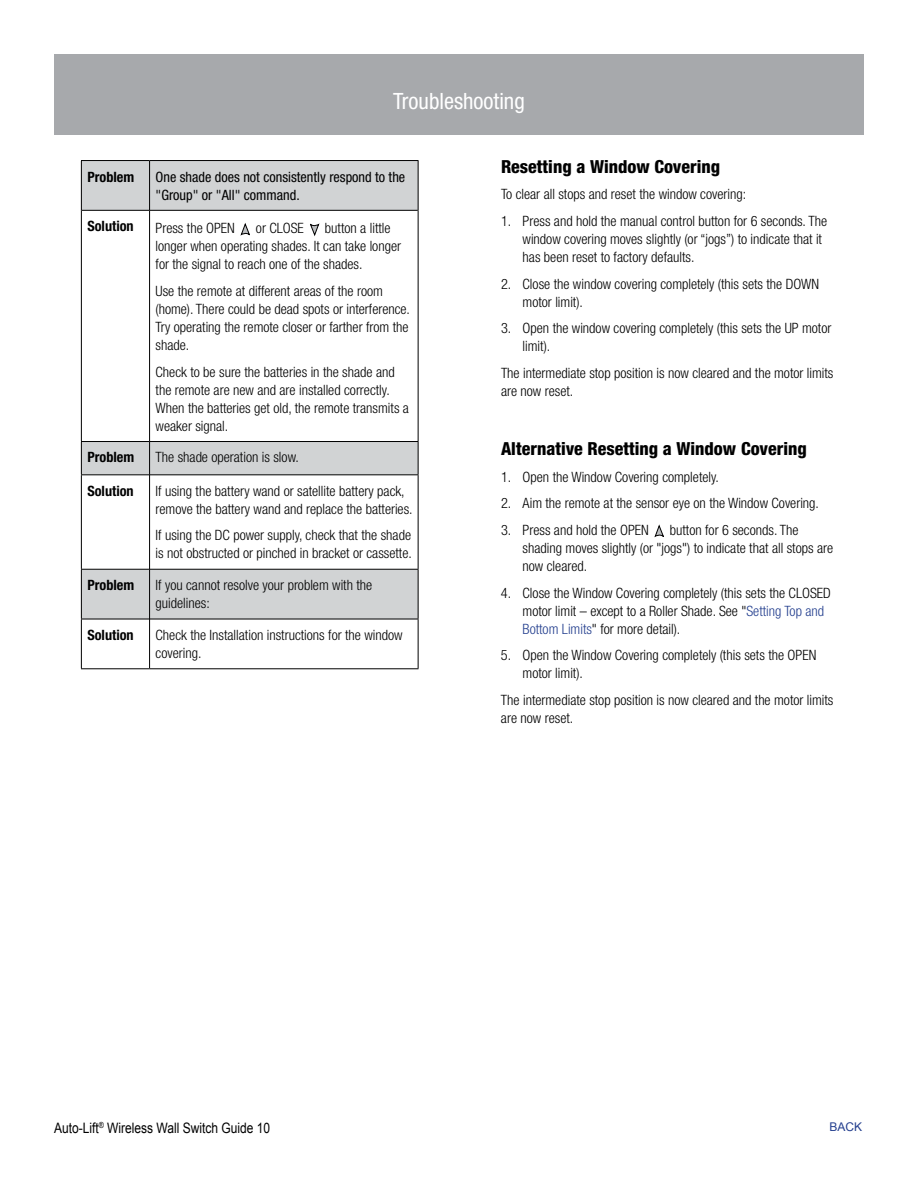
<style>
.page{position:relative;width:918px;height:1188px;background:#fff}
.page>*{position:absolute;margin:0;border:0;box-sizing:border-box;transform-origin:0 0}
.t1{font:condensed 22.5px "Helvetica Neue LT Std";color:#fff}
.t2{font:800 condensed 18px "Helvetica Neue LT Std";color:#000}
.t3{font:14.4px "Arial";color:#000;scale:.83 1}
.t4{font:300 condensed 14.25px/18px "Helvetica Neue LT Std";color:#000}
.t5{font:condensed 14.25px/18px "Helvetica Neue LT Std";color:#000}
.t6{font:700 condensed 14.25px "Helvetica Neue LT Std";color:#000}
.t7{font:12px "Arial";color:#25408f}
.s1{color:#25408f}
</style>
<div class="page">
<div style="left:54px;top:54px;width:810px;height:81px;background:#a7a9ac"></div>
<svg style="left:82px;top:161px;width:336px;height:313px"></svg>
<svg style="left:82px;top:475px;width:336px;height:193px"></svg>
<hr style="left:81px;top:161px;width:1px;height:49px;background:#000">
<hr style="left:418px;top:161px;width:1px;height:49px;background:#000">
<hr style="left:81px;top:210px;width:1px;height:231px;background:#000">
<hr style="left:418px;top:210px;width:1px;height:231px;background:#000">
<hr style="left:81px;top:441px;width:68px;height:1px;background:#000">
<hr style="left:81px;top:442px;width:1px;height:32px;background:#000">
<hr style="left:150px;top:441px;width:268px;height:1px;background:#000">
<hr style="left:418px;top:442px;width:1px;height:32px;background:#000">
<hr style="left:81px;top:474px;width:68px;height:1px;background:#000">
<hr style="left:81px;top:475px;width:1px;height:94px;background:#000">
<hr style="left:150px;top:474px;width:268px;height:1px;background:#000">
<hr style="left:418px;top:475px;width:1px;height:94px;background:#000">
<hr style="left:81px;top:569px;width:68px;height:1px;background:#000">
<hr style="left:81px;top:570px;width:1px;height:49px;background:#000">
<hr style="left:150px;top:569px;width:268px;height:1px;background:#000">
<hr style="left:418px;top:570px;width:1px;height:49px;background:#000">
<hr style="left:81px;top:619px;width:68px;height:1px;background:#000">
<hr style="left:81px;top:619px;width:1px;height:49px;background:#000">
<hr style="left:150px;top:619px;width:268px;height:1px;background:#000">
<hr style="left:418px;top:619px;width:1px;height:49px;background:#000">
<hr style="left:81px;top:668px;width:69px;height:1px;background:#000">
<hr style="left:150px;top:668px;width:268px;height:1px;background:#000">
<hr style="left:149px;top:161px;width:1px;height:49px;background:#000">
<hr style="left:149px;top:211px;width:1px;height:231px;background:#000">
<hr style="left:149px;top:442px;width:1px;height:33px;background:#000">
<hr style="left:149px;top:475px;width:1px;height:94px;background:#000">
<hr style="left:149px;top:569px;width:1px;height:50px;background:#000">
<hr style="left:149px;top:619px;width:1px;height:49px;background:#000">
<hr style="left:82px;top:210px;width:68px;height:1px;background:#000">
<hr style="left:150px;top:210px;width:268px;height:1px;background:#000">
<hr style="left:81px;top:160px;width:69px;height:1px;background:#000">
<hr style="left:150px;top:160px;width:268px;height:1px;background:#000">
<svg style="left:241px;top:222px;width:10px;height:16px"></svg>
<svg style="left:309px;top:223px;width:10px;height:14px"></svg>
<svg style="left:655px;top:524px;width:9px;height:13px"></svg>
<h1 class="t1" style="left:393px;top:88px;width:133px">Troubleshooting</h1>
<p class="t6" style="left:87px;top:168px;width:48px">Problem</p>
<p class="t5" style="left:156px;top:167px;width:251px">One shade does not consistently respond to the "Group" or "All" command.</p>
<p class="t6" style="left:87px;top:218px;width:48px">Solution</p>
<p class="t4" style="left:156px;top:219px;width:81px">Press the OPEN</p>
<p class="t4" style="left:256px;top:219px;width:50px">or CLOSE</p>
<p class="t4" style="left:156px;top:219px;width:247px;text-indent:169px">button a little longer when operating shades. It can take longer for the signal to reach one of the shades.</p>
<p class="t4" style="left:156px;top:282px;width:256px">Use the remote at different areas of the room (home). There could be dead spots or interference.<br>Try operating the remote closer or farther from the shade.</p>
<p class="t4" style="left:156px;top:363px;width:255px">Check to be sure the batteries in the shade and the remote are new and are installed correctly.<br>When the batteries get old, the remote transmits a weaker signal.</p>
<p class="t6" style="left:87px;top:449px;width:48px">Problem</p>
<p class="t4" style="left:156px;top:448px;width:145px">The shade operation is slow.</p>
<p class="t6" style="left:87px;top:482px;width:48px">Solution</p>
<p class="t4" style="left:156px;top:482px;width:259px">If using the battery wand or satellite battery pack, remove the battery wand and replace the batteries.</p>
<p class="t4" style="left:156px;top:526px;width:258px">If using the DC power supply, check that the shade is not obstructed or pinched in bracket or cassette.</p>
<p class="t6" style="left:87px;top:576px;width:48px">Problem</p>
<p class="t4" style="left:156px;top:576px;width:218px">If you cannot resolve your problem with the guidelines:</p>
<p class="t6" style="left:87px;top:626px;width:48px">Solution</p>
<p class="t4" style="left:156px;top:626px;width:249px">Check the Installation instructions for the window covering.</p>
<p class="t2" style="left:501px;top:155px;width:221px">Resetting a Window Covering</p>
<p class="t4" style="left:501px;top:185px;width:247px">To clear all stops and reset the window covering:</p>
<p class="t4" style="left:523px;top:212px;width:306px;text-indent:-22px">1. Press and hold the manual control button for 6 seconds. The window covering moves slightly (or “jogs”) to indicate that it has been reset to factory defaults.</p>
<p class="t4" style="left:523px;top:274px;width:298px;text-indent:-22px">2. Close the window covering completely (this sets the DOWN motor limit).</p>
<p class="t4" style="left:523px;top:319px;width:310px;text-indent:-22px">3. Open the window covering completely (this sets the UP motor limit).</p>
<p class="t4" style="left:501px;top:364px;width:334px">The intermediate stop position is now cleared and the motor limits are now reset.</p>
<p class="t2" style="left:501px;top:438px;width:307px">Alternative Resetting a Window Covering</p>
<p class="t4" style="left:501px;top:468px;width:220px">1. Open the Window Covering completely.</p>
<p class="t4" style="left:501px;top:494px;width:320px">2. Aim the remote at the sensor eye on the Window Covering.</p>
<p class="t4" style="left:501px;top:521px;width:149px">3. Press and hold the OPEN</p>
<p class="t4" style="left:523px;top:521px;width:312px;text-indent:147px">button for 6 seconds. The shading moves slightly (or "jogs") to indicate that all stops are now cleared.</p>
<p class="t4" style="left:523px;top:584px;width:310px;text-indent:-22px">4. Close the Window Covering completely (this sets the CLOSED motor limit – except to a Roller Shade. See "<span class="s1">Setting Top and<br>Bottom Limits</span>" for more detail).</p>
<p class="t4" style="left:523px;top:646px;width:295px;text-indent:-22px">5. Open the Window Covering completely (this sets the OPEN motor limit).</p>
<p class="t4" style="left:501px;top:691px;width:334px">The intermediate stop position is now cleared and the motor limits are now reset.</p>
<p class="t3" style="left:54px;top:1118px;width:262px">Auto-Lift<sup>®</sup> Wireless Wall Switch Guide 10</p>
<p class="t7" style="left:830px;top:1119px;width:34px">BACK</p>
</div>
